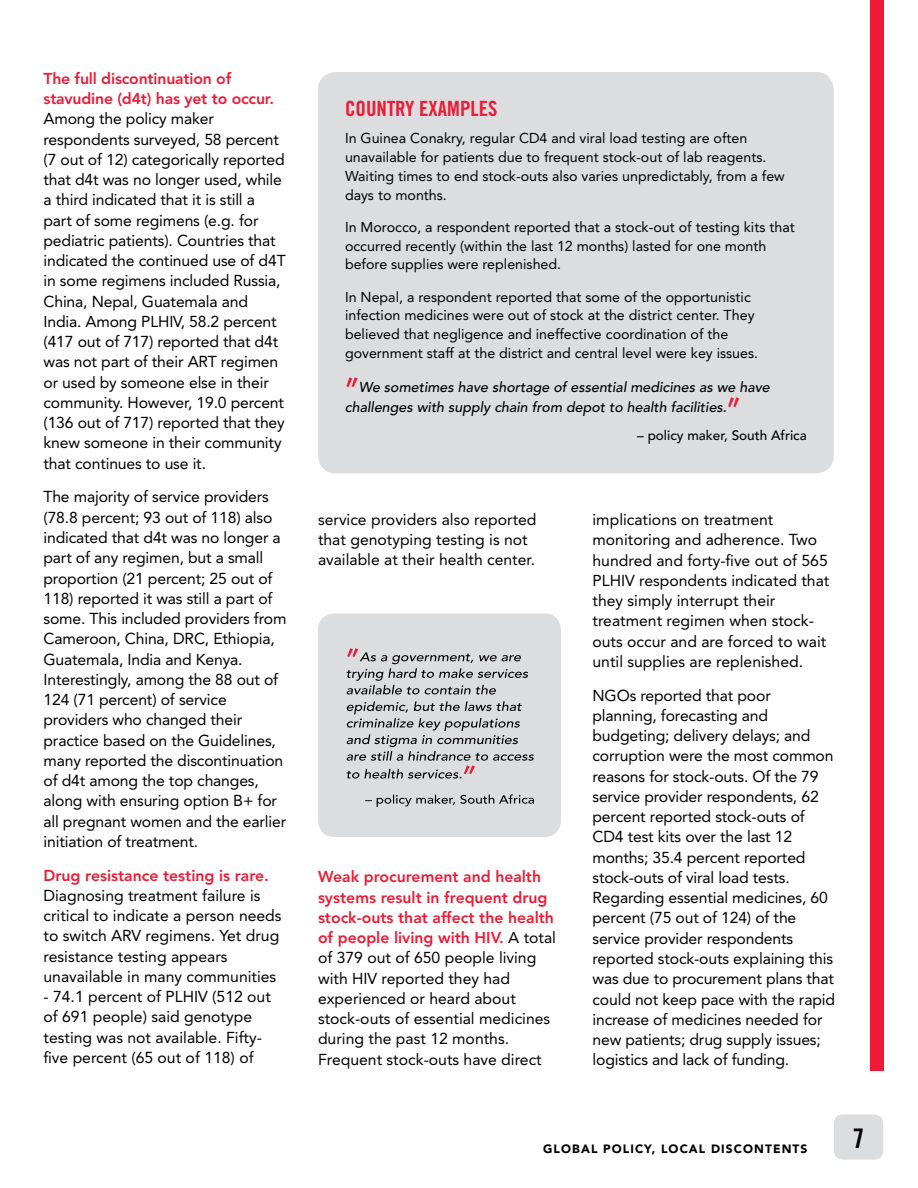
<style>
.page{position:relative;width:918px;height:1188px;background:#fff}
.page>*{position:absolute;margin:0;border:0;box-sizing:border-box;transform-origin:0 0}
.t1{font:300 condensed 39px "Futura Std";color:#ed1b36}
.t2{font:27px "Trade Gothic LT Std Bd Cn 20";color:#000}
.t3{font:21px "Trade Gothic LT Std Bd Cn 20";color:#ed1b36}
.t4{font:15.75px/20.2px "Avenir LT Std";letter-spacing:-.01em;color:#000}
.t5{font:800 15.75px/20.2px "Avenir LT Std";letter-spacing:-.01em;color:#ed1b36}
.t6{font:14.25px/18.8px "Avenir LT Std";color:#000}
.t7{font:italic 500 14.25px/20.2px "Avenir LT Std";color:#000}
.t8{font:500 13.5px "Avenir LT Std";color:#000}
.t9{font:900 12px "Avenir LT Std";color:#000}
.s1{font-weight:800;color:#ed1b36}
</style>
<div class="page">
<div style="left:870px;top:0;width:13px;height:1071px;background:#ed1b36"></div>
<div style="left:834px;top:1115px;width:49px;height:45px;background:#dcddde;border-radius:9px"></div>
<div style="left:318px;top:72px;width:516px;height:401px;background:#dcddde;border-radius:18px"></div>
<div style="left:318px;top:613px;width:243px;height:224px;background:#dcddde;border-radius:17px"></div>
<svg style="left:365px;top:794px;width:169px;height:13px"></svg>
<svg style="left:346px;top:701px;width:188px;height:78px"></svg>
<svg style="left:346px;top:648px;width:182px;height:46px"></svg>
<p class="t5" style="left:44px;top:68px;width:232px">The full discontinuation of stavudine (d4t) has yet to occur.</p>
<p class="t4" style="left:44px;top:109px;width:244px">Among the policy maker respondents surveyed, 58 percent (7 out of 12) categorically reported that d4t was no longer used, while a third indicated that it is still a part of some regimens (e.g. for pediatric patients). Countries that indicated the continued use of d4T in some regimens included Russia,<br>China, Nepal, Guatemala and<br>India. Among PLHIV, 58.2 percent (417 out of 717) reported that d4t was not part of their ART regimen or used by someone else in their community. However, 19.0 percent (136 out of 717) reported that they knew someone in their community that continues to use it.</p>
<p class="t4" style="left:44px;top:487px;width:245px">The majority of service providers (78.8 percent; 93 out of 118) also indicated that d4t was no longer a part of any regimen, but a small proportion (21 percent; 25 out of<br>118) reported it was still a part of some. This included providers from<br>Cameroon, China, DRC, Ethiopia,<br>Guatemala, India and Kenya.<br>Interestingly, among the 88 out of<br>124 (71 percent) of service providers who changed their practice based on the Guidelines, many reported the discontinuation of d4t among the top changes, along with ensuring option B+ for all pregnant women and the earlier initiation of treatment.</p>
<p class="t5" style="left:44px;top:865px;width:227px">Drug resistance testing is rare.</p>
<p class="t4" style="left:44px;top:885px;width:240px">Diagnosing treatment failure is critical to indicate a person needs to switch ARV regimens. Yet drug resistance testing appears unavailable in many communities</p>
<p class="t4" style="left:44px;top:987px;width:229px">- 74.1 percent of PLHIV (512 out of 691 people) said genotype testing was not available. Fifty&shy;five percent (65 out of 118) of</p>
<h3 class="t3" style="left:345px;top:95px;width:135px">COUNTRY EXAMPLES</h3>
<p class="t6" style="left:345px;top:129px;width:441px">In Guinea Conakry, regular CD4 and viral load testing are often unavailable for patients due to frequent stock-out of lab reagents.<br>Waiting times to end stock-outs also varies unpredictably, from a few days to months.</p>
<p class="t6" style="left:345px;top:218px;width:451px">In Morocco, a respondent reported that a stock-out of testing kits that occurred recently (within the last 12 months) lasted for one month before supplies were replenished.</p>
<p class="t6" style="left:345px;top:287px;width:415px">In Nepal, a respondent reported that some of the opportunistic infection medicines were out of stock at the district center. They believed that negligence and ineffective coordination of the government staff at the district and central level were key issues.</p>
<h1 class="t1" style="left:345px;top:369px;width:15px">”</h1>
<p class="t7" style="left:345px;top:377px;width:426px;text-indent:14px">We sometimes have shortage of essential medicines as we have challenges with supply chain from depot to health facilities.</p>
<h1 class="t1" style="left:727px;top:389px;width:15px">”</h1>
<p class="t8" style="left:637px;top:428px;width:171px">– policy maker, South Africa</p>
<p class="t4" style="left:318px;top:509px;width:220px">service providers also reported that genotyping testing is not available at their health center.</p>
<p class="t4" style="left:318px;top:867px;width:240px"><span class="s1">Weak procurement and health systems result in frequent drug stock-outs that affect the health of people living with HIV.</span> A total of 379 out of 650 people living with HIV reported they had experienced or heard about stock-outs of essential medicines during the past 12 months.<br>Frequent stock-outs have direct</p>
<p class="t4" style="left:593px;top:510px;width:238px">implications on treatment monitoring and adherence. Two hundred and forty-five out of 565<br>PLHIV respondents indicated that they simply interrupt their treatment regimen when stock&shy;outs occur and are forced to wait until supplies are replenished.</p>
<p class="t4" style="left:593px;top:685px;width:244px">NGOs reported that poor planning, forecasting and budgeting; delivery delays; and corruption were the most common reasons for stock-outs. Of the 79 service provider respondents, 62 percent reported stock-outs of<br>CD4 test kits over the last 12 months; 35.4 percent reported stock-outs of viral load tests.<br>Regarding essential medicines, 60 percent (75 out of 124) of the service provider respondents reported stock-outs explaining this was due to procurement plans that could not keep pace with the rapid increase of medicines needed for new patients; drug supply issues; logistics and lack of funding.</p>
<p class="t9" style="left:543px;top:1141px;width:11px">GLO</p>
<p class="t9" style="left:572px;top:1141px;width:40px">BAL POLIC</p>
<p class="t9" style="left:644px;top:1141px;width:27px">Y, LOCAL</p>
<p class="t9" style="left:711px;top:1141px;width:10px">DISCONTENTS</p>
<h2 class="t2" style="left:853px;top:1122px;width:13px">7</h2>
</div>
